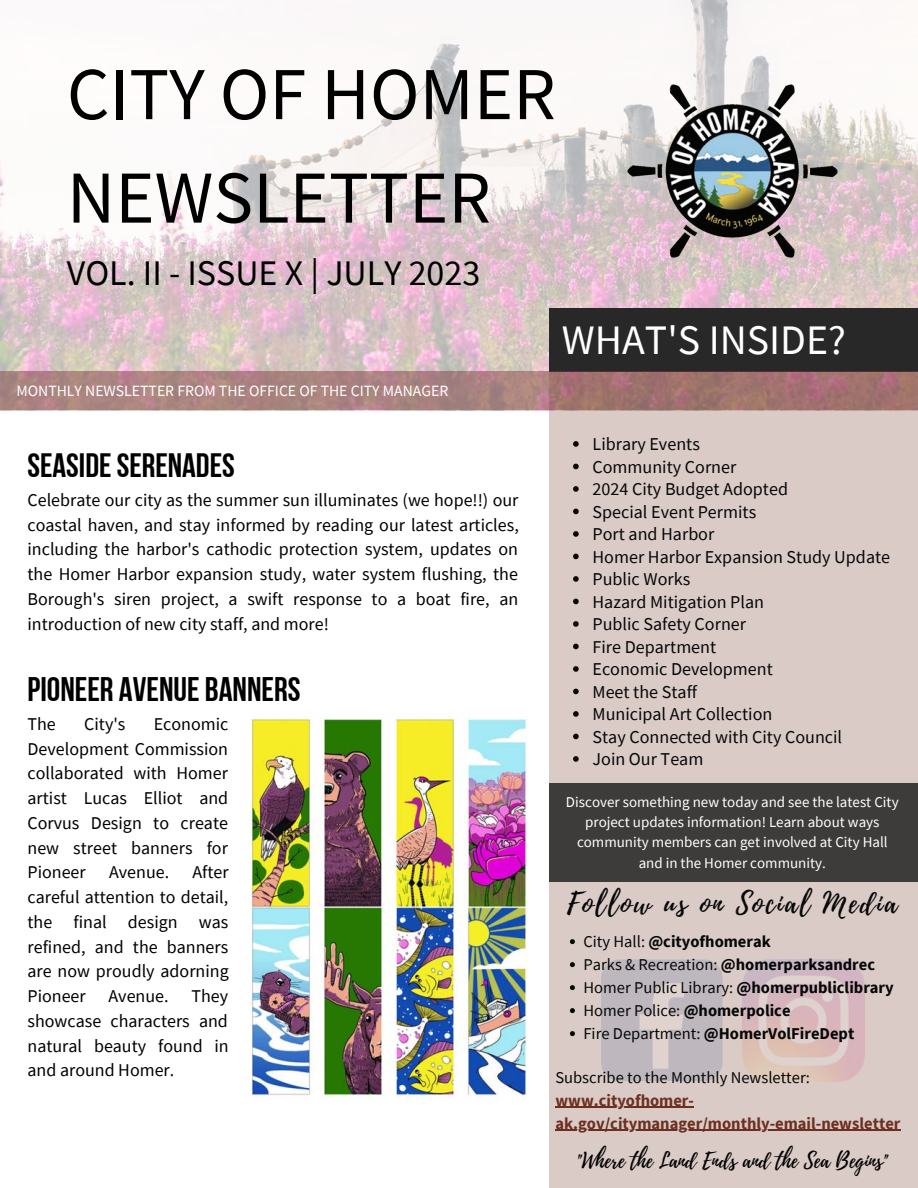
<style>
.page{position:relative;width:918px;height:1188px;background:#fff}
.page>*{position:absolute;margin:0;border:0;box-sizing:border-box;transform-origin:0 0}
.t1{font:74.7px "Source Sans Pro";color:#000}
.t2{font:42px "Source Sans Pro";color:#fff}
.t3{font:36px "Source Sans Pro";color:#000}
.t4{font:34.05px "Bebas Neue Cyrillic";color:#000}
.t5{font:33.75px "Bebas Neue Cyrillic";color:#000}
.t6{font:28.5px "Playlist Script";letter-spacing:.085em;color:#060707}
.t7{font:21px "Playlist Script";color:#000}
.t8{font:18px/24.8px "Source Sans Pro";color:#000;text-align:justify}
.t9{font:18px "Source Sans Pro";color:#060707}
.t10{font:16.5px "Source Sans Pro";color:#060707}
.t11{font:700 16.5px/23px "Source Sans Pro";color:#6d3020}
.t12{font:700 16.5px "Source Sans Pro";color:#060707}
.t13{font:15.75px "Source Sans Pro";color:#fff}
.t14{font:15px/20.2px "Source Sans Pro";color:#fff;text-align:center}
.s1{font-weight:400}
.s2{font-weight:700}
</style>
<div class="page">
<div style="left:549px;top:364px;width:369px;height:824px;background:#dacbc7"></div>
<img style="left:0;top:0;width:918px;height:372px">
<div style="left:549px;top:308px;width:369px;height:63px;background:#282828"></div>
<img style="left:624px;top:57px;width:216px;height:228px">
<div style="left:549px;top:783px;width:369px;height:99px;background:#3e3c3b"></div>
<div style="left:601px;top:960px;width:122px;height:121px;background:#beb7be;border-radius:18px"></div>
<svg style="left:640px;top:983px;width:44px;height:86px"></svg>
<svg style="left:0;top:372px;width:918px;height:38px;background:#a77c79"></svg>
<img style="left:743px;top:960px;width:121px;height:121px">
<img style="left:250px;top:718px;width:278px;height:383px">
<svg style="left:570px;top:939px;width:5px;height:5px"></svg>
<svg style="left:570px;top:962px;width:5px;height:5px"></svg>
<svg style="left:570px;top:985px;width:5px;height:5px"></svg>
<svg style="left:570px;top:1008px;width:5px;height:5px"></svg>
<svg style="left:570px;top:1031px;width:5px;height:5px"></svg>
<hr style="left:555px;top:1107px;width:139px;height:1px;background:#6d3020">
<hr style="left:555px;top:1130px;width:345px;height:1px;background:#6d3020">
<svg style="left:573px;top:441px;width:6px;height:6px"></svg>
<svg style="left:573px;top:464px;width:6px;height:5px"></svg>
<svg style="left:573px;top:486px;width:6px;height:6px"></svg>
<svg style="left:573px;top:509px;width:6px;height:5px"></svg>
<svg style="left:573px;top:531px;width:6px;height:6px"></svg>
<svg style="left:573px;top:554px;width:6px;height:5px"></svg>
<svg style="left:573px;top:576px;width:6px;height:6px"></svg>
<svg style="left:573px;top:599px;width:6px;height:5px"></svg>
<svg style="left:573px;top:621px;width:6px;height:6px"></svg>
<svg style="left:573px;top:644px;width:6px;height:5px"></svg>
<svg style="left:573px;top:666px;width:6px;height:6px"></svg>
<svg style="left:573px;top:689px;width:6px;height:5px"></svg>
<svg style="left:573px;top:711px;width:6px;height:6px"></svg>
<svg style="left:573px;top:734px;width:6px;height:5px"></svg>
<svg style="left:573px;top:756px;width:6px;height:6px"></svg>
<p class="t1" style="left:67px;top:46px;width:490px">CITY OF HOMER</p>
<p class="t1" style="left:67px;top:149px;width:425px">NEWSLETTER</p>
<p class="t3" style="left:67px;top:249px;width:415px">VOL. II - ISSUE X | JULY 2023</p>
<p class="t13" style="left:16px;top:381px;width:433px">MONTHLY NEWSLETTER FROM THE OFFICE OF THE CITY MANAGER</p>
<p class="t5" style="left:28px;top:452px;width:209px">SEASIDE SERENADES</p>
<p class="t8" style="left:28px;top:487px;width:493px">Celebrate our city as the summer sun illuminates (we hope!!) our coastal haven, and stay informed by reading our latest articles, including the harbor's cathodic protection system, updates on the Homer Harbor expansion study, water system flushing, the Borough's siren project, a swift response to a boat fire, an introduction of new city staff, and more!</p>
<p class="t4" style="left:28px;top:676px;width:274px">PIONEER AVENUE BANNERS</p>
<p class="t8" style="left:28px;top:711px;width:30px">The</p>
<p class="t8" style="left:84px;top:711px;width:43px">City's</p>
<p class="t8" style="left:28px;top:711px;width:202px;text-indent:126px">Economic Development Commission collaborated with Homer artist Lucas Elliot and Corvus Design to create new street banners for Pioneer</p>
<p class="t8" style="left:28px;top:859px;width:203px;text-indent:165px">After careful attention to detail, the final design was refined, and the banners are now proudly adorning Pioneer</p>
<p class="t8" style="left:109px;top:859px;width:62px">Avenue.</p>
<p class="t8" style="left:28px;top:983px;width:203px;text-indent:164px">They showcase characters and natural beauty found in and around Homer.</p>
<p class="t8" style="left:109px;top:983px;width:62px">Avenue.</p>
<p class="t2" style="left:562px;top:312px;width:286px">WHAT'S INSIDE?</p>
<p class="t9" style="left:593px;top:432px;width:109px">Library Events</p>
<p class="t9" style="left:593px;top:455px;width:145px">Community Corner</p>
<p class="t9" style="left:593px;top:477px;width:197px">2024 City Budget Adopted</p>
<p class="t9" style="left:593px;top:500px;width:165px">Special Event Permits</p>
<p class="t9" style="left:593px;top:522px;width:123px">Port and Harbor</p>
<p class="t9" style="left:593px;top:545px;width:299px">Homer Harbor Expansion Study Update</p>
<p class="t9" style="left:593px;top:567px;width:99px">Public Works</p>
<p class="t9" style="left:593px;top:590px;width:173px">Hazard Mitigation Plan</p>
<p class="t9" style="left:593px;top:612px;width:155px">Public Safety Corner</p>
<p class="t9" style="left:593px;top:635px;width:125px">Fire Department</p>
<p class="t9" style="left:593px;top:657px;width:182px">Economic Development</p>
<p class="t9" style="left:593px;top:680px;width:106px">Meet the Staff</p>
<p class="t9" style="left:593px;top:702px;width:181px">Municipal Art Collection</p>
<p class="t9" style="left:593px;top:725px;width:251px">Stay Connected with City Council</p>
<p class="t9" style="left:593px;top:747px;width:112px">Join Our Team</p>
<p class="t14" style="left:566px;top:791px;width:334px">Discover something new today and see the latest City project updates information! Learn about ways community members can get involved at City Hall and in the Homer community.</p>
<p class="t6" style="left:567px;top:883px;width:332px">Follow us on Social Media</p>
<p class="t12" style="left:583px;top:930px;width:189px"><span class="s1">City Hall:</span> @cityofhomerak</p>
<p class="t10" style="left:583px;top:953px;width:293px">Parks &amp; Recreation: <span class="s2">@homerparksandrec</span></p>
<p class="t10" style="left:583px;top:976px;width:312px">Homer Public Library: <span class="s2">@homerpubliclibrary</span></p>
<p class="t10" style="left:583px;top:999px;width:209px">Homer Police: <span class="s2">@homerpolice</span></p>
<p class="t12" style="left:583px;top:1022px;width:272px"><span class="s1">Fire Department:</span> @HomerVolFireDept</p>
<p class="t10" style="left:555px;top:1066px;width:256px">Subscribe to the Monthly Newsletter:</p>
<p class="t11" style="left:555px;top:1088px;width:347px">www.cityofhomer&shy;ak.gov/citymanager/monthly-email-newsletter</p>
<p class="t7" style="left:577px;top:1146px;width:313px">"Where the Land Ends and the Sea Begins"</p>
</div>
